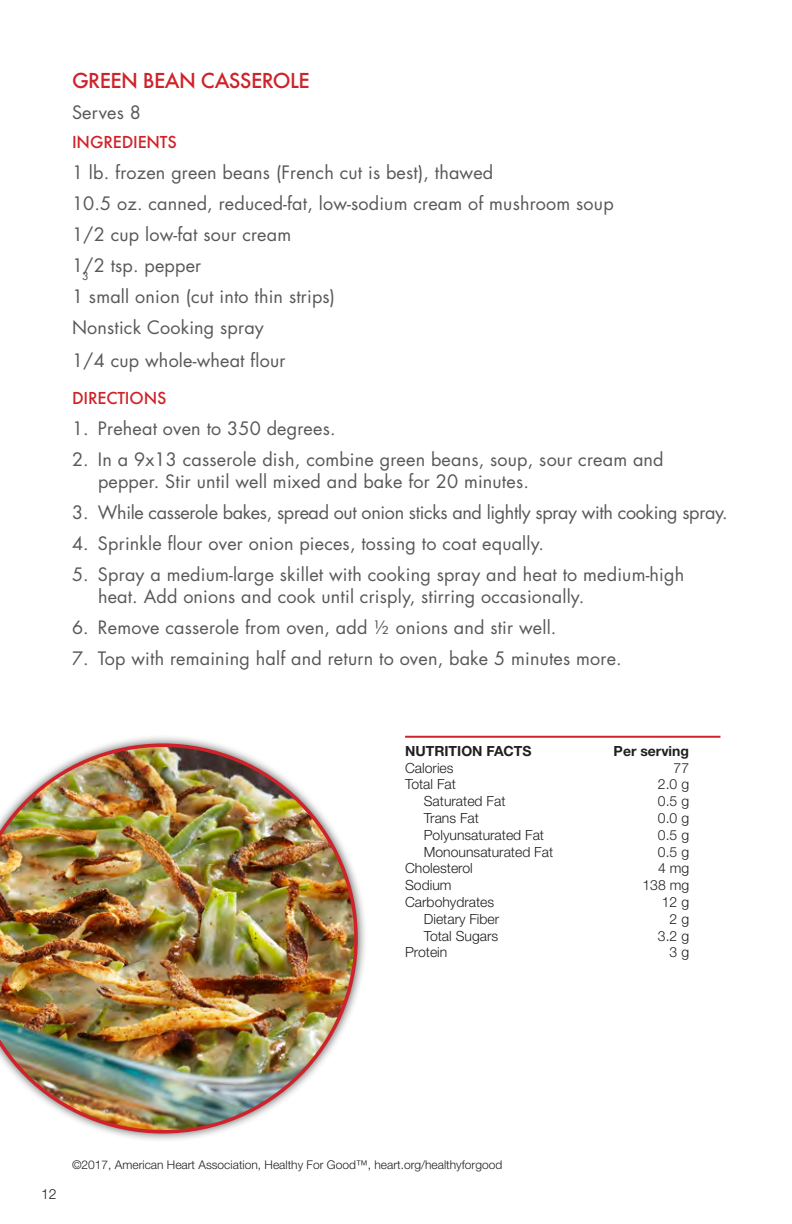
<style>
.page{position:relative;width:792px;height:1224px;background:#fff}
.page>*{position:absolute;margin:0;border:0;box-sizing:border-box;transform-origin:0 0}
.t1{font:500 20px "Futura";letter-spacing:-.03em;color:#ce232a}
.Normal__Web{font:18px/22px "Futura Std";letter-spacing:.01em;color:#57585a}
.Normal__Web-2{font:18px "Futura Std";letter-spacing:-.02em;color:#57585a}
.t2{font:500 16px "Futura";letter-spacing:-.01em;color:#ce232a}
.t3{font:300 14px "Helvetica Neue LT Std";color:#231f20}
.t4{font:700 14px "Helvetica Neue LT Std";color:#231f20}
.t5{font:300 12px "Helvetica Neue LT Std";color:#231f20}
.Normal__Web-3{font:500 10.6px "Futura Std";color:#57585a}
</style>
<div class="page">
<hr style="left:405px;top:736px;width:315px;height:2px;background:#ce232a">
<div style="left:0;top:734px;width:367px;height:409px;background:#231f20;opacity:.75"></div>
<img style="left:0;top:743px;width:358px;height:391px">
<p class="t1" style="left:72px;top:67px;width:239px">GREEN BEAN CASSEROLE</p>
<p class="Normal__Web" style="left:72px;top:102px;width:70px">Serves 8</p>
<p class="t2" style="left:72px;top:131px;width:106px">INGREDIENTS</p>
<p class="Normal__Web" style="left:72px;top:161px;width:423px">1 lb. frozen green beans (French cut is best), thawed</p>
<p class="Normal__Web" style="left:72px;top:192px;width:543px">10.5 oz. canned, reduced-fat, low-sodium cream of mushroom soup</p>
<p class="Normal__Web" style="left:72px;top:223px;width:221px">1/2 cup low-fat sour cream</p>
<p class="Normal__Web" style="left:72px;top:254px;width:131px">1/2 tsp. pepper</p>
<p class="Normal__Web" style="left:72px;top:285px;width:265px">1 small onion (cut into thin strips)</p>
<p class="Normal__Web" style="left:72px;top:316px;width:193px">Nonstick Cooking spray</p>
<p class="Normal__Web" style="left:72px;top:349px;width:215px">1/4 cup whole-wheat flour</p>
<p class="t2" style="left:72px;top:388px;width:96px">DIRECTIONS</p>
<p class="Normal__Web" style="left:72px;top:418px;width:265px">1. Preheat oven to 350 degrees.</p>
<p class="Normal__Web" style="left:98px;top:449px;width:567px;text-indent:-26px">2. In a 9x13 casserole dish, combine green beans, soup, sour cream and pepper. Stir until well mixed and bake for 20 minutes.</p>
<p class="Normal__Web-2" style="left:72px;top:501px;width:657px">3. While casserole bakes, spread out onion sticks and lightly spray with cooking spray.</p>
<p class="Normal__Web" style="left:72px;top:533px;width:474px">4. Sprinkle flour over onion pieces, tossing to coat equally.</p>
<p class="Normal__Web" style="left:98px;top:564px;width:588px;text-indent:-26px">5. Spray a medium-large skillet with cooking spray and heat to medium-high heat. Add onions and cook until crisply, stirring occasionally.</p>
<p class="Normal__Web" style="left:72px;top:617px;width:486px">6. Remove casserole from oven, add ½ onions and stir well.</p>
<p class="Normal__Web" style="left:72px;top:648px;width:551px">7. Top with remaining half and return to oven, bake 5 minutes more.</p>
<p class="Normal__Web-3" style="left:82px;top:270px;width:8px">3</p>
<p class="t4" style="left:405px;top:742px;width:128px">NUTRITION FACTS</p>
<p class="t4" style="left:614px;top:742px;width:77px">Per serving</p>
<p class="t3" style="left:405px;top:759px;width:50px">Calories</p>
<p class="t3" style="left:674px;top:759px;width:17px">77</p>
<p class="t3" style="left:405px;top:776px;width:52px">Total Fat</p>
<p class="t3" style="left:658px;top:776px;width:33px">2.0 g</p>
<p class="t3" style="left:424px;top:793px;width:83px">Saturated Fat</p>
<p class="t3" style="left:658px;top:793px;width:33px">0.5 g</p>
<p class="t3" style="left:424px;top:809px;width:57px">Trans Fat</p>
<p class="t3" style="left:658px;top:809px;width:33px">0.0 g</p>
<p class="t3" style="left:424px;top:826px;width:122px">Polyunsaturated Fat</p>
<p class="t3" style="left:658px;top:826px;width:33px">0.5 g</p>
<p class="t3" style="left:424px;top:843px;width:131px">Monounsaturated Fat</p>
<p class="t3" style="left:658px;top:843px;width:33px">0.5 g</p>
<p class="t3" style="left:405px;top:860px;width:69px">Cholesterol</p>
<p class="t3" style="left:658px;top:860px;width:33px">4 mg</p>
<p class="t3" style="left:405px;top:877px;width:48px">Sodium</p>
<p class="t3" style="left:642px;top:877px;width:48px">138 mg</p>
<p class="t3" style="left:405px;top:893px;width:91px">Carbohydrates</p>
<p class="t3" style="left:662px;top:893px;width:29px">12 g</p>
<p class="t3" style="left:424px;top:910px;width:77px">Dietary Fiber</p>
<p class="t3" style="left:670px;top:910px;width:21px">2 g</p>
<p class="t3" style="left:424px;top:927px;width:76px">Total Sugars</p>
<p class="t3" style="left:658px;top:927px;width:33px">3.2 g</p>
<p class="t3" style="left:405px;top:944px;width:44px">Protein</p>
<p class="t3" style="left:670px;top:944px;width:21px">3 g</p>
<p class="t3" style="left:41px;top:1185px;width:17px">12</p>
<p class="t5" style="left:72px;top:1158px;width:432px">©2017, American Heart Association, Healthy For Good™, heart.org/healthyforgood</p>
</div>
